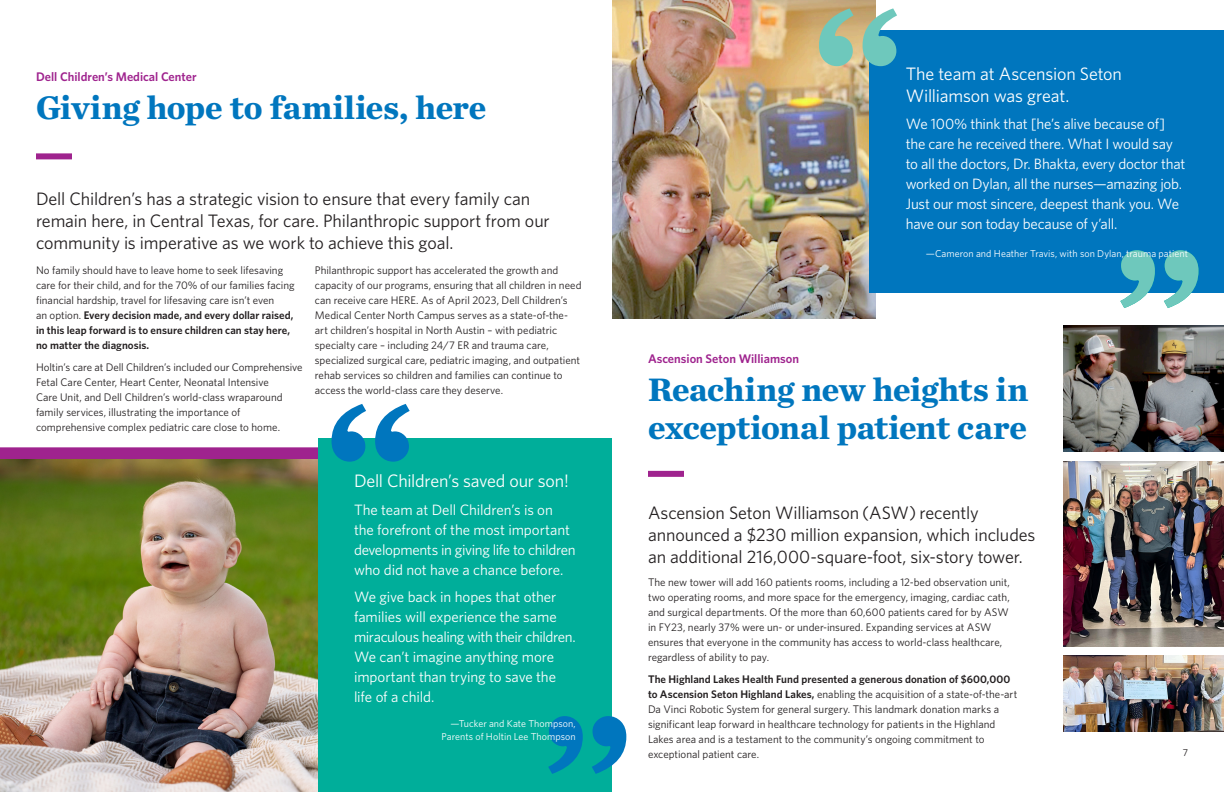
<style>
.page{position:relative;width:1224px;height:792px;background:#fff}
.page>*{position:absolute;margin:0;border:0;box-sizing:border-box;transform-origin:0 0}
.t1{font:700 180px "Chronicle Text G1";color:#0076be}
.t2{font:700 180px "Chronicle Text G1";color:#6ec8bc}
.t3{font:700 180px "Chronicle Text G1";color:#00ae9a}
.Inside_Headline{font:700 34px/38px "Chronicle Text G1";letter-spacing:-.01em;color:#0076be}
.Call_Out_Body_Copy{font:18px/22px "Whitney";letter-spacing:-.01em;color:#231f20}
.Body_Copy{font:18px/22px "Whitney";letter-spacing:-.01em;color:#fff}
.Body_Copy-2{font:15px/20px "Whitney";letter-spacing:-.015em;color:#fff}
.Hospital_Name_-_Sub_Head{font:600 12.5px "Whitney";color:#9f238e}
.Body_Copy-3{font:11px/15px "Whitney";color:#231f20}
.Attribution_White{font:10px/13px "Whitney";letter-spacing:.005em;color:#fff;text-align:right}
.Attribution_White-2{font:10px "Whitney";color:#231f20}
.s1{font-weight:600}
</style>
<div class="page">
<img style="left:1063px;top:656px;width:161px;height:76px">
<div style="left:0;top:447px;width:324px;height:12px;background:#9f238e"></div>
<img style="left:0;top:459px;width:318px;height:333px">
<div style="left:36px;top:153px;width:36px;height:6px;background:#9f238e"></div>
<div style="left:318px;top:438px;width:294px;height:354px;background:#00ae9a"></div>
<img style="left:1063px;top:461px;width:161px;height:185px">
<img style="left:612px;top:0;width:264px;height:319px">
<div style="left:648px;top:471px;width:36px;height:6px;background:#9f238e"></div>
<img style="left:1063px;top:325px;width:161px;height:127px">
<div style="left:870px;top:31px;width:354px;height:262px;background:#0076be"></div>
<p class="Hospital_Name_-_Sub_Head" style="left:36px;top:69px;width:162px">Dell Children’s Medical Center</p>
<p class="Inside_Headline" style="left:36px;top:87px;width:452px">Giving hope to families, here</p>
<p class="Call_Out_Body_Copy" style="left:36px;top:188px;width:515px">Dell Children’s has a strategic vision to ensure that every family can remain here, in Central Texas, for care. Philanthropic support from our community is imperative as we work to achieve this goal.</p>
<p class="Body_Copy-3" style="left:36px;top:262px;width:260px">No family should have to leave home to seek lifesaving care for their child, and for the 70% of our families facing financial hardship, travel for lifesaving care isn’t even<br>an option. <span class="s1">Every decision made, and every dollar raised, in this leap forward is to ensure children can stay here, no matter the diagnosis.</span></p>
<p class="Body_Copy-3" style="left:36px;top:359px;width:268px">Holtin’s care at Dell Children’s included our Comprehensive Fetal Care Center, Heart Center, Neonatal Intensive<br>Care Unit, and Dell Children’s world-class wraparound family services, illustrating the importance of comprehensive complex pediatric care close to home.</p>
<p class="Body_Copy-3" style="left:315px;top:262px;width:268px">Philanthropic support has accelerated the growth and capacity of our programs, ensuring that all children in need can receive care HERE. As of April 2023, Dell Children’s Medical Center North Campus serves as a state-of-the&shy;art children’s hospital in North Austin – with pediatric specialty care – including 24/7 ER and trauma care, specialized surgical care, pediatric imaging, and outpatient rehab services so children and families can continue to access the world-class care they deserve.</p>
<p class="t1" style="left:323px;top:321px;width:95px">“</p>
<p class="Body_Copy" style="left:354px;top:470px;width:216px">Dell Children’s saved our son!</p>
<p class="Body_Copy-2" style="left:354px;top:499px;width:223px">The team at Dell Children’s is on the forefront of the most important developments in giving life to children who did not have a chance before.</p>
<p class="Body_Copy-2" style="left:354px;top:586px;width:223px">We give back in hopes that other families will experience the same miraculous healing with their children.<br>We can’t imagine anything more important than trying to save the life of a child.</p>
<p class="t1" style="left:541px;top:632px;width:95px">”</p>
<p class="Attribution_White" style="left:442px;top:717px;width:136px">—Tucker and Kate Thompson,<br>Parents of Holtin Lee Thompson</p>
<p class="t2" style="left:811px;top:-74px;width:95px">“</p>
<p class="Body_Copy" style="left:906px;top:62px;width:218px">The team at Ascension Seton<br>Williamson was great.</p>
<p class="Body_Copy-2" style="left:906px;top:113px;width:281px">We 100% think that [he’s alive because of] the care he received there. What I would say to all the doctors, Dr. Bhakta, every doctor that worked on Dylan, all the nurses—amazing job.<br>Just our most sincere, deepest thank you. We have our son today because of y’all.</p>
<p class="Attribution_White" style="left:926px;top:247px;width:264px">—Cameron and Heather Travis, with son Dylan, trauma patient</p>
<p class="t3" style="left:1113px;top:166px;width:95px">”</p>
<p class="Hospital_Name_-_Sub_Head" style="left:648px;top:351px;width:153px">Ascension Seton Williamson</p>
<p class="Inside_Headline" style="left:648px;top:369px;width:382px">Reaching new heights in exceptional patient care</p>
<p class="Call_Out_Body_Copy" style="left:648px;top:502px;width:389px">Ascension Seton Williamson (ASW) recently announced a $230 million expansion, which includes an additional 216,000-square-foot, six-story tower.</p>
<p class="Body_Copy-3" style="left:648px;top:574px;width:363px">The new tower will add 160 patients rooms, including a 12-bed observation unit, two operating rooms, and more space for the emergency, imaging, cardiac cath, and surgical departments. Of the more than 60,600 patients cared for by ASW in FY23, nearly 37% were un- or under-insured. Expanding services at ASW ensures that everyone in the community has access to world-class healthcare, regardless of ability to pay.</p>
<p class="Body_Copy-3" style="left:648px;top:671px;width:371px"><span class="s1">The Highland Lakes Health Fund presented a generous donation of $600,000 to Ascension Seton Highland Lakes,</span> enabling the acquisition of a state-of-the-art Da Vinci Robotic System for general surgery. This landmark donation marks a significant leap forward in healthcare technology for patients in the Highland Lakes area and is a testament to the community’s ongoing commitment to exceptional patient care.</p>
<p class="Attribution_White-2" style="left:1183px;top:747px;width:7px">7</p>
</div>
